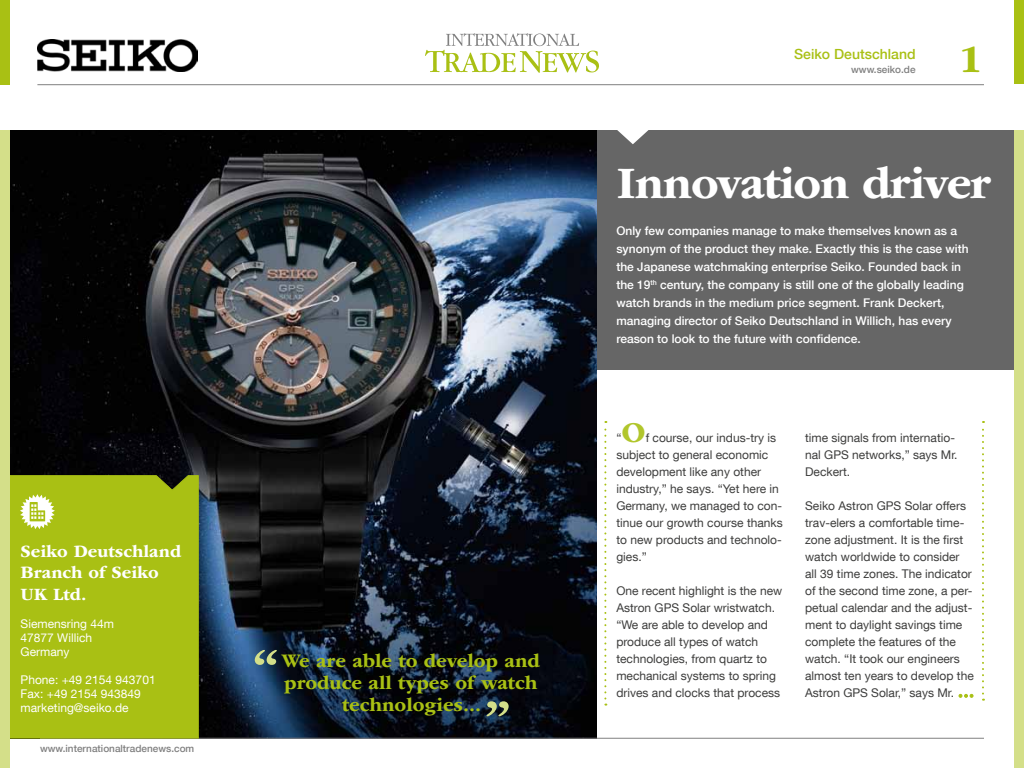
<style>
.page{position:relative;width:1024px;height:768px;background:#fff}
.page>*{position:absolute;margin:0;border:0;box-sizing:border-box;transform-origin:0 0}
.t1{font:700 47px "ITC Garamond Std";letter-spacing:-.025em;color:#fff}
.t2{font:700 40px "ITC Garamond Std";color:#a9c014}
.t3{font:700 30px "ITC Garamond Std";color:#b1c62c}
.t4{font:700 20px/22px "ITC Garamond Std";color:#a9c014;text-align:center}
.t5{font:700 18px/21.6px "ITC Garamond Std";color:#fff}
.t6{font:500 14px "Helvetica Neue LT Com";color:#a9c014}
.t7{font:12px/17px "Helvetica Neue LT Com";color:#3d3d3c}
.t8{font:500 12px/18px "Helvetica Neue LT Com";color:#fff}
.t9{font:12px/14px "Helvetica Neue LT Com";color:#fff}
.t10{font:500 10px "Helvetica Neue LT Com";color:#808080}
</style>
<div class="page">
<div style="left:591px;top:131px;width:423px;height:239px;background:#666"></div>
<img style="left:10px;top:131px;width:586px;height:607px">
<hr style="left:40px;top:738px;width:944px;height:1px;background:#808080">
<hr style="left:37px;top:84px;width:947px;height:1px;background:#808080">
<svg style="left:425px;top:33px;width:174px;height:40px"></svg>
<div style="left:0;top:0;width:10px;height:85px;background:#a9c014"></div>
<div style="left:1014px;top:0;width:10px;height:84px;background:#a9c014"></div>
<div style="left:0;top:130px;width:10px;height:638px;background:#d4df89"></div>
<div style="left:1014px;top:130px;width:10px;height:638px;background:#d4df89"></div>
<svg style="left:616px;top:130px;width:33px;height:14px"></svg>
<svg style="left:982px;top:421px;width:2px;height:280px"></svg>
<svg style="left:959px;top:694px;width:15px;height:4px"></svg>
<svg style="left:255px;top:650px;width:22px;height:15px"></svg>
<svg style="left:487px;top:701px;width:22px;height:15px"></svg>
<svg style="left:604px;top:421px;width:2px;height:285px"></svg>
<div style="left:10px;top:475px;width:189px;height:264px;background:#a9c014"></div>
<svg style="left:20px;top:494px;width:35px;height:35px"></svg>
<img style="left:37px;top:39px;width:161px;height:33px">
<h3 class="t5" style="left:21px;top:540px;width:162px">Seiko Deutschland<br>Branch of Seiko<br>UK Ltd.</h3>
<p class="t9" style="left:21px;top:617px;width:95px">Siemensring 44m<br>47877 Willich<br>Germany</p>
<p class="t9" style="left:21px;top:673px;width:137px">Phone: +49 2154 943701<br>Fax: +49 2154 943849 marketing@seiko.de</p>
<p class="t10" style="left:40px;top:743px;width:156px">www.internationaltradenews.com</p>
<h3 class="t4" style="left:282px;top:650px;width:260px">We are able to develop and produce all types of watch technologies...</h3>
<p class="t6" style="left:794px;top:46px;width:123px">Seiko Deutschland</p>
<h2 class="t2" style="left:959px;top:37px;width:25px">1</h2>
<p class="t10" style="left:851px;top:63px;width:66px">www.seiko.de</p>
<h1 class="t1" style="left:616px;top:157px;width:376px">Innovation driver</h1>
<p class="t8" style="left:616px;top:222px;width:354px">Only few companies manage to make themselves known as a synonym of the product they make. Exactly this is the case with the Japanese watchmaking enterprise Seiko. Founded back in the 19<sup>th</sup> century, the company is still one of the globally leading watch brands in the medium price segment. Frank Deckert, managing director of Seiko Deutschland in Willich, has every reason to look to the future with confidence.</p>
<p class="t7" style="left:616px;top:429px;width:7px">“</p>
<h3 class="t3" style="left:622px;top:416px;width:26px">O</h3>
<p class="t7" style="left:616px;top:429px;width:168px;text-indent:29px">f course, our indus-try is subject to general economic development like any other industry,” he says. “Yet here in<br>Germany, we managed to con&shy;tinue our growth course thanks to new products and technolo&shy;gies.”</p>
<p class="t7" style="left:616px;top:582px;width:167px">One recent highlight is the new<br>Astron GPS Solar wristwatch. “We are able to develop and produce all types of watch technologies, from quartz to mechanical systems to spring drives and clocks that process</p>
<p class="t7" style="left:805px;top:429px;width:154px">time signals from internatio&shy;nal GPS networks,” says Mr.<br>Deckert.</p>
<p class="t7" style="left:805px;top:497px;width:170px">Seiko Astron GPS Solar offers trav-elers a comfortable time&shy;zone adjustment. It is the first watch worldwide to consider all 39 time zones. The indicator of the second time zone, a per&shy;petual calendar and the adjust&shy;ment to daylight savings time complete the features of the watch. “It took our engineers almost ten years to develop the<br>Astron GPS Solar,” says Mr.</p>
</div>
